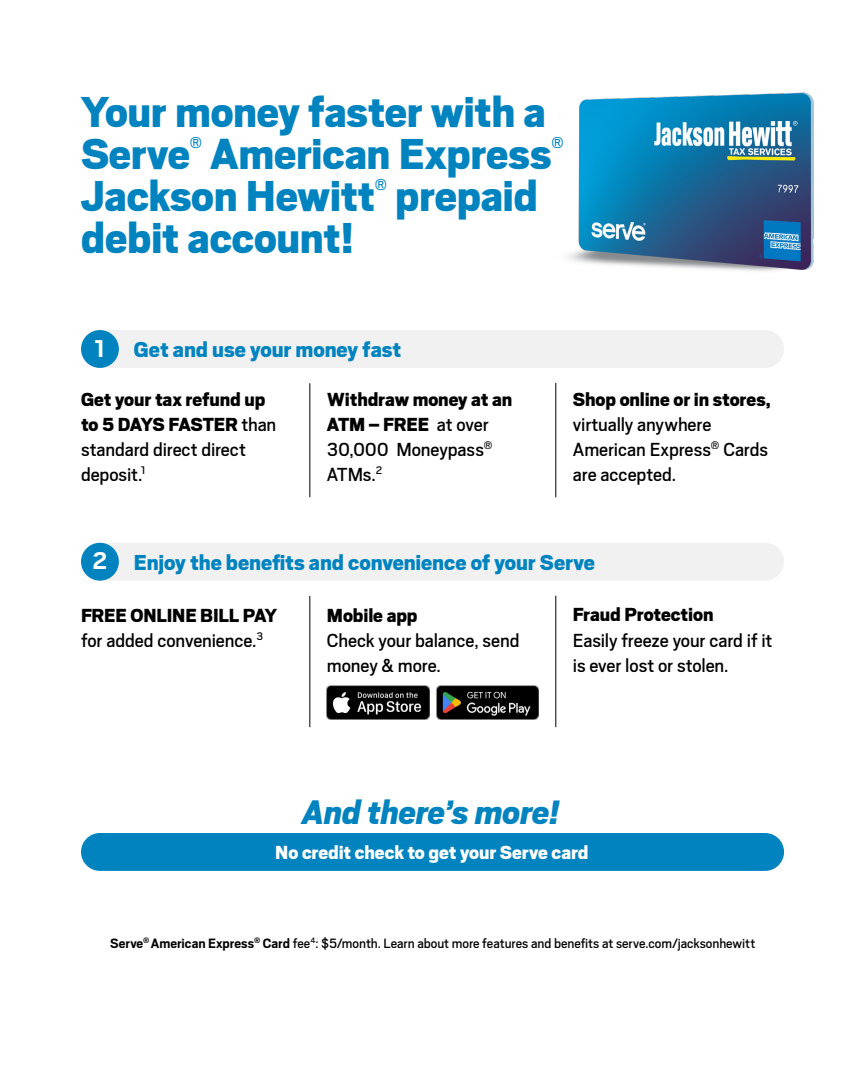
<style>
.page{position:relative;width:864px;height:1080px;background:#fff}
.page>*{position:absolute;margin:0;border:0;box-sizing:border-box;transform-origin:0 0}
.t1{font:900 48px/42px "Scout";letter-spacing:-.01em;color:#0083bf}
.t2{font:italic 900 37.5px "Scout";letter-spacing:-.005em;color:#0083bf}
.t3{font:700 27px "Scout";color:#fff}
.t4{font:900 24px "Scout";letter-spacing:-.005em;color:#0083bf}
.t5{font:21px/25.2px "Scout";letter-spacing:-.005em;color:#000}
.t6{font:900 21px "Scout";letter-spacing:-.005em;color:#000}
.t7{font:900 21px "Scout";letter-spacing:-.005em;color:#fff}
.t8{font:17.55px "Scout";color:#0083bf}
.t9{font:15px "Scout";letter-spacing:-.005em;color:#000}
.s1{font-weight:900}
.s2{font-weight:700}
</style>
<div class="page">
<div style="left:104px;top:330px;width:680px;height:38px;background:#f1f1f2"></div>
<div style="left:104px;top:543px;width:680px;height:38px;background:#f1f1f2"></div>
<div style="left:81px;top:833px;width:703px;height:38px;background:#0083bf;border-radius:19px"></div>
<div style="left:81px;top:330px;width:38px;height:38px;background:#0083bf;border-radius:50%"></div>
<div style="left:81px;top:543px;width:38px;height:38px;background:#0083bf;border-radius:50%"></div>
<img style="left:327px;top:686px;width:102px;height:34px">
<img style="left:436px;top:686px;width:103px;height:34px">
<img style="left:568px;top:92px;width:246px;height:179px">
<hr style="left:310px;top:383px;width:1px;height:114px;background:#000">
<hr style="left:310px;top:596px;width:1px;height:131px;background:#000">
<hr style="left:556px;top:383px;width:1px;height:114px;background:#000">
<hr style="left:556px;top:596px;width:1px;height:131px;background:#000">
<h1 class="t1" style="left:81px;top:91px;width:472px">Your money faster with a<br>Serve American Express</h1>
<p class="t8" style="left:190px;top:133px;width:14px">®</p>
<p class="t8" style="left:551px;top:133px;width:14px">®</p>
<h1 class="t1" style="left:81px;top:175px;width:459px">Jackson Hewitt prepaid</h1>
<p class="t8" style="left:375px;top:175px;width:14px">®</p>
<h1 class="t1" style="left:81px;top:217px;width:275px">debit account!</h1>
<p class="t3" style="left:94px;top:334px;width:13px">1</p>
<p class="t4" style="left:134px;top:336px;width:269px">Get and use your money fast</p>
<p class="t5" style="left:81px;top:386px;width:197px"><span class="s1">Get your tax refund up to 5 DAYS FASTER</span> than standard direct direct deposit.<sup>1</sup></p>
<p class="t5" style="left:327px;top:386px;width:187px"><span class="s1">Withdraw money at an<br>ATM – FREE</span> at over<br>30,000 Moneypass<sup>®<br></sup>ATMs.<sup>2</sup></p>
<p class="t6" style="left:573px;top:388px;width:199px">Shop online or in stores,</p>
<p class="t5" style="left:573px;top:412px;width:197px">virtually anywhere<br>American Express<sup>®</sup> Cards are accepted.</p>
<p class="t3" style="left:92px;top:546px;width:17px">2</p>
<p class="t4" style="left:134px;top:549px;width:462px">Enjoy the benefits and convenience of your Serve</p>
<p class="t5" style="left:81px;top:602px;width:198px"><span class="s1">FREE ONLINE BILL PAY </span>for added convenience.<sup>3</sup></p>
<p class="t6" style="left:327px;top:603px;width:92px">Mobile app</p>
<p class="t5" style="left:327px;top:628px;width:194px">Check your balance, send money &amp; more.</p>
<p class="t6" style="left:573px;top:603px;width:142px">Fraud Protection</p>
<p class="t5" style="left:573px;top:628px;width:201px">Easily freeze your card if it is ever lost or stolen.</p>
<h2 class="t2" style="left:303px;top:788px;width:260px">And there’s more!</h2>
<p class="t7" style="left:275px;top:841px;width:315px">No credit check to get your Serve card</p>
<p class="t9" style="left:110px;top:936px;width:646px"><span class="s2">Serve</span><sup>®</sup> <span class="s2">American Express</span><sup>®</sup> <span class="s2">Card</span> fee<sup>4</sup>: $5/month. Learn about more features and benefits at serve.com/jacksonhewitt</p>
</div>
